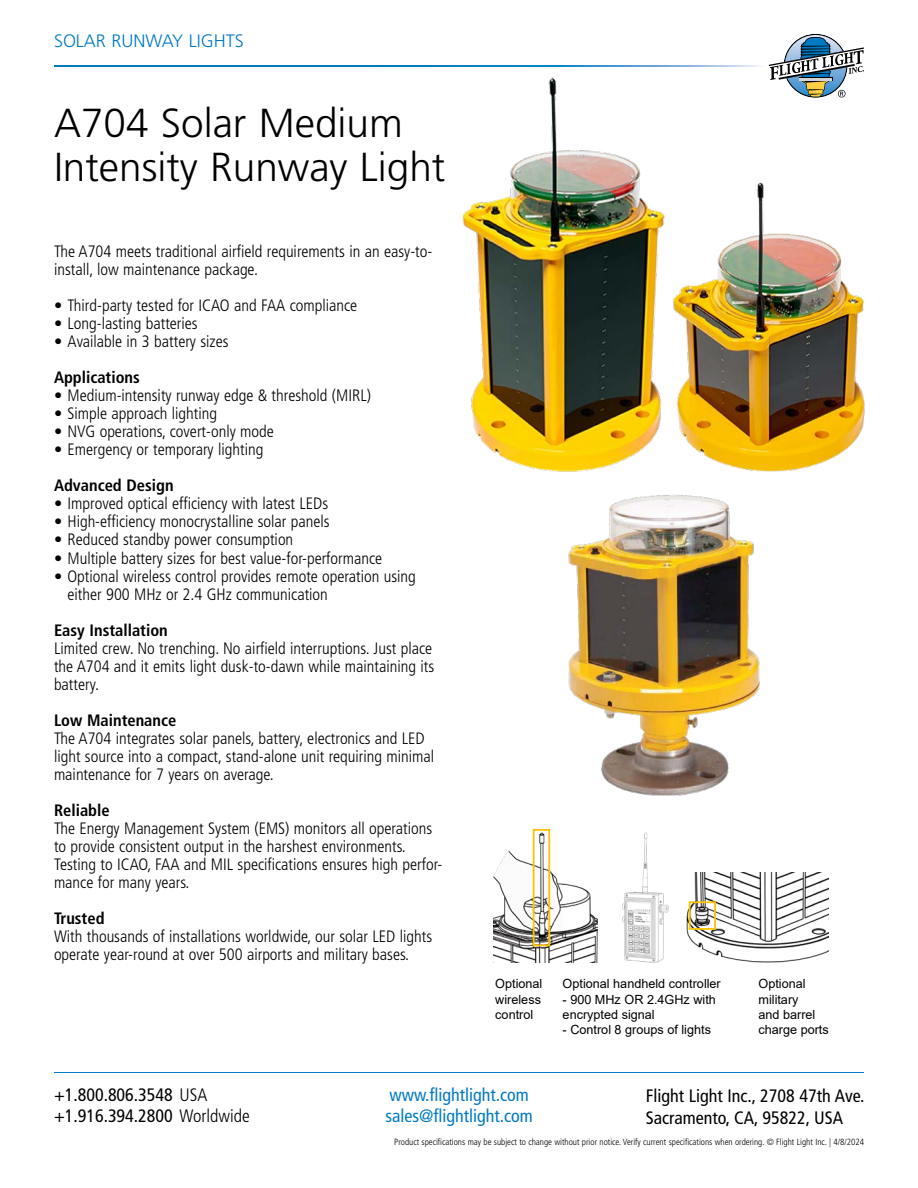
<style>
.page{position:relative;width:918px;height:1188px;background:#fff}
.page>*{position:absolute;margin:0;border:0;box-sizing:border-box;transform-origin:0 0}
.t1{font:300 40.5px/43.5px "Frutiger LT Std";color:#000}
.t2{font:condensed 18px/21.6px "Frutiger LT Std";color:#000}
.t3{font:condensed 18px/21.6px "Frutiger LT Std";color:#007ac2}
.t4{font:300 18px "Frutiger LT Std";color:#007ac2}
.t5{font:300 condensed 16.5px/18px "Frutiger LT Std";color:#000}
.t6{font:700 condensed 16.5px "Frutiger LT Std";color:#000}
.t7{font:12.6px/15.1px "Arial";color:#000001}
.t8{font:300 condensed 9px "Frutiger LT Std";color:#000}
.s1{font-weight:300}
</style>
<div class="page">
<svg style="left:54px;top:66px;width:707px;height:1px"></svg>
<hr style="left:54px;top:1073px;width:810px;height:1px;background:#007ac2">
<img style="left:568px;top:494px;width:192px;height:302px">
<img style="left:683px;top:182px;width:182px;height:290px">
<img style="left:448px;top:66px;width:235px;height:406px">
<img style="left:494px;top:832px;width:104px;height:130px">
<img style="left:686px;top:872px;width:142px;height:90px">
<img style="left:623px;top:832px;width:45px;height:130px">
<div style="left:533px;top:829px;width:17px;height:117px;border:2px solid #fec300"></div>
<div style="left:689px;top:901px;width:27px;height:29px;border:2px solid #fec300"></div>
<svg style="left:769px;top:34px;width:95px;height:64px"></svg>
<p class="t4" style="left:54px;top:31px;width:191px">SOLAR RUNWAY LIGHTS</p>
<h1 class="t1" style="left:54px;top:102px;width:393px">A704 Solar Medium<br>Intensity Runway Light</h1>
<p class="t5" style="left:54px;top:243px;width:380px">The A704 meets traditional airfield requirements in an easy-to&shy;install, low maintenance package.</p>
<p class="t5" style="left:54px;top:297px;width:305px">• Third-party tested for ICAO and FAA compliance</p>
<p class="t5" style="left:54px;top:315px;width:145px">• Long-lasting batteries</p>
<p class="t5" style="left:54px;top:333px;width:176px">• Available in 3 battery sizes</p>
<p class="t6" style="left:54px;top:368px;width:87px">Applications</p>
<p class="t5" style="left:54px;top:387px;width:319px">• Medium-intensity runway edge &amp; threshold (MIRL)</p>
<p class="t5" style="left:54px;top:405px;width:165px">• Simple approach lighting</p>
<p class="t5" style="left:54px;top:423px;width:221px">• NVG operations, covert-only mode</p>
<p class="t5" style="left:54px;top:441px;width:211px">• Emergency or temporary lighting</p>
<p class="t6" style="left:54px;top:476px;width:121px">Advanced Design</p>
<p class="t5" style="left:54px;top:495px;width:276px">• Improved optical efficiency with latest LEDs</p>
<p class="t5" style="left:54px;top:513px;width:277px">• High-efficiency monocrystalline solar panels</p>
<p class="t5" style="left:54px;top:531px;width:241px">• Reduced standby power consumption</p>
<p class="t5" style="left:54px;top:549px;width:330px">• Multiple battery sizes for best value-for-performance</p>
<p class="t5" style="left:67px;top:567px;width:350px;text-indent:-13px">• Optional wireless control provides remote operation using either 900 MHz or 2.4 GHz communication</p>
<p class="t6" style="left:54px;top:620px;width:115px">Easy Installation</p>
<p class="t5" style="left:54px;top:639px;width:382px">Limited crew. No trenching. No airfield interruptions. Just place the A704 and it emits light dusk-to-dawn while maintaining its battery.</p>
<p class="t6" style="left:54px;top:710px;width:124px">Low Maintenance</p>
<p class="t5" style="left:54px;top:729px;width:382px">The A704 integrates solar panels, battery, electronics and LED light source into a compact, stand-alone unit requiring minimal maintenance for 7 years on average.</p>
<p class="t6" style="left:54px;top:800px;width:57px">Reliable</p>
<p class="t5" style="left:54px;top:819px;width:390px">The Energy Management System (EMS) monitors all operations to provide consistent output in the harshest environments.<br>Testing to ICAO, FAA and MIL specifications ensures high perfor&shy;mance for many years.</p>
<p class="t6" style="left:54px;top:908px;width:52px">Trusted</p>
<p class="t5" style="left:54px;top:927px;width:380px">With thousands of installations worldwide, our solar LED lights operate year-round at over 500 airports and military bases.</p>
<p class="t7" style="left:495px;top:976px;width:49px;text-align:justify">Optional wireless control</p>
<p class="t7" style="left:563px;top:976px;width:160px">Optional handheld controller</p>
<p class="t7" style="left:563px;top:991px;width:155px">- 900 MHz OR 2.4GHz with encrypted signal</p>
<p class="t7" style="left:563px;top:1022px;width:150px">- Control 8 groups of lights</p>
<p class="t7" style="left:759px;top:976px;width:72px">Optional military<br>and barrel charge ports</p>
<p class="t2" style="left:54px;top:1084px;width:197px">+1.800.806.3548 <span class="s1">USA </span>+1.916.394.2800 <span class="s1">Worldwide</span></p>
<p class="t3" style="left:385px;top:1084px;width:149px">www.flightlight.com sales@flightlight.com</p>
<p class="t2" style="left:646px;top:1085px;width:220px">Flight Light Inc., 2708 47th Ave.<br>Sacramento, CA, 95822, USA</p>
<p class="t8" style="left:394px;top:1137px;width:471px">Product specifications may be subject to change without prior notice. Verify current specifications when ordering. © Flight Light Inc. | 4/8/2024</p>
</div>
